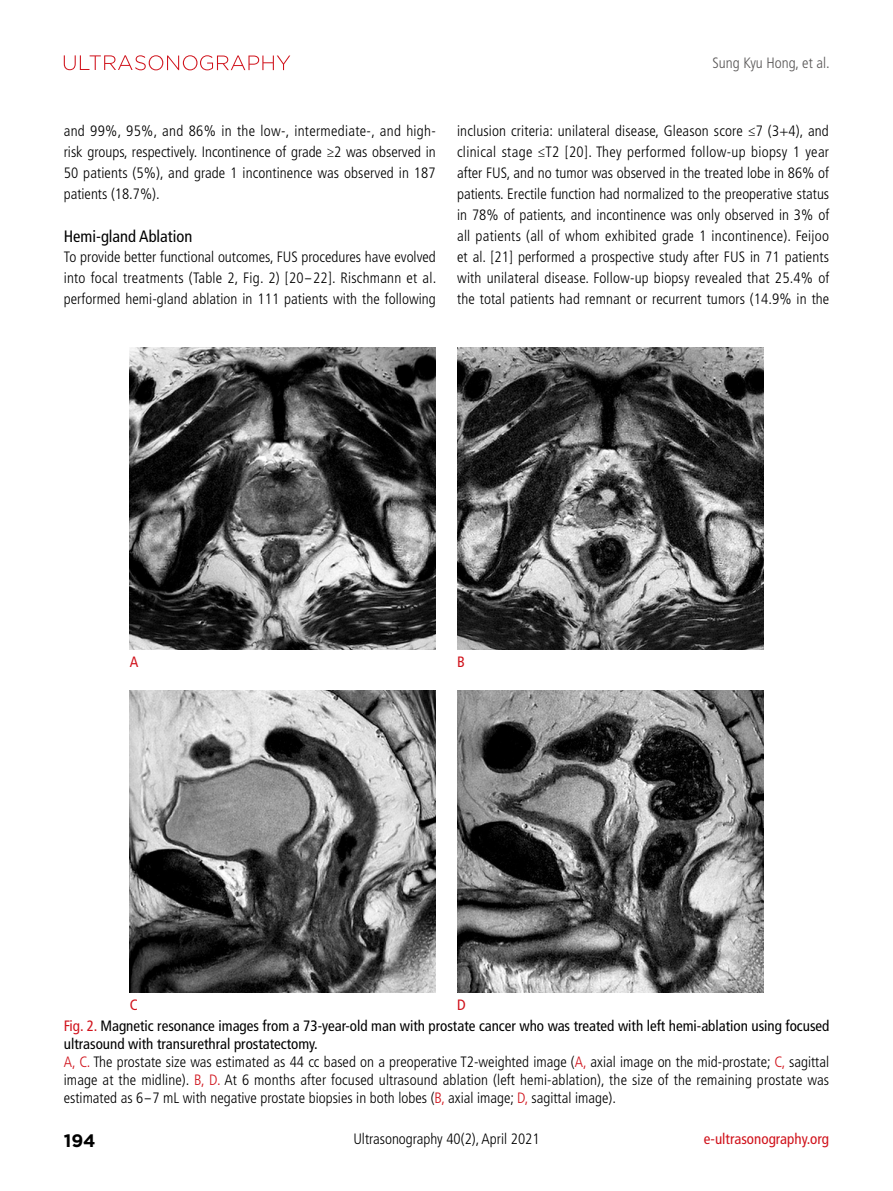
<style>
.page{position:relative;width:893px;height:1191px;background:#fff}
.page>*{position:absolute;margin:0;border:0;box-sizing:border-box;transform-origin:0 0}
.t1{font:700 18px "Gotham";color:#000}
.t2{font:condensed 16.5px "Frutiger LT Std";color:#000}
.t3{font:300 condensed 15px/21px "Frutiger LT Std";letter-spacing:.005em;color:#000;text-align:justify}
.t4{font:condensed 15px "Frutiger LT Std";color:#d0121b}
.t5{font:300 condensed 15px "Frutiger LT Std";color:#595757}
.s1{font-weight:400;color:#d0121b}
.s2{font-weight:400}
.s3{color:#d0121b}
</style>
<div class="page">
<svg style="left:64px;top:55px;width:226px;height:15px"></svg>
<img style="left:130px;top:347px;width:306px;height:302px">
<img style="left:457px;top:347px;width:306px;height:302px">
<img style="left:130px;top:690px;width:306px;height:302px">
<img style="left:457px;top:690px;width:306px;height:302px">
<p class="t3" style="left:64px;top:120px;width:374px">and 99%, 95%, and 86% in the low-, intermediate-, and high&shy;risk groups, respectively. Incontinence of grade ≥2 was observed in 50 patients (5%), and grade 1 incontinence was observed in 187 patients (18.7%).</p>
<p class="t2" style="left:64px;top:227px;width:130px">Hemi-gland Ablation</p>
<p class="t3" style="left:64px;top:246px;width:374px">To provide better functional outcomes, FUS procedures have evolved into focal treatments (Table 2, Fig. 2) [20-22]. Rischmann et al. performed hemi-gland ablation in 111 patients with the following</p>
<p class="t5" style="left:713px;top:54px;width:119px">Sung Kyu Hong, et al.</p>
<p class="t3" style="left:457px;top:120px;width:374px">inclusion criteria: unilateral disease, Gleason score ≤7 (3+4), and clinical stage ≤T2 [20]. They performed follow-up biopsy 1 year after FUS, and no tumor was observed in the treated lobe in 86% of patients. Erectile function had normalized to the preoperative status in 78% of patients, and incontinence was only observed in 3% of all patients (all of whom exhibited grade 1 incontinence). Feijoo et al. [21] performed a prospective study after FUS in 71 patients with unilateral disease. Follow-up biopsy revealed that 25.4% of the total patients had remnant or recurrent tumors (14.9% in the</p>
<p class="t4" style="left:130px;top:652px;width:10px">A</p>
<p class="t4" style="left:457px;top:652px;width:9px">B</p>
<p class="t4" style="left:130px;top:996px;width:10px">C</p>
<p class="t4" style="left:457px;top:996px;width:10px">D</p>
<p class="t3" style="left:64px;top:1017px;width:767px;line-height:18px;text-align:left"><span class="s1">Fig. 2.</span> <span class="s2">Magnetic resonance images from a 73-year-old man with prostate cancer who was treated with left hemi-ablation using focused ultrasound with transurethral prostatectomy.<br></span><span class="s3">A, C.</span> The prostate size was estimated as 44 cc based on a preoperative T2-weighted image (<span class="s3">A,</span> axial image on the mid-prostate; <span class="s3">C,</span> sagittal image at the midline). <span class="s3">B, D.</span> At 6 months after focused ultrasound ablation (left hemi-ablation), the size of the remaining prostate was estimated as 6-7 mL with negative prostate biopsies in both lobes (<span class="s3">B,</span> axial image; <span class="s3">D,</span> sagittal image).</p>
<p class="t1" style="left:64px;top:1130px;width:33px">194</p>
<p class="t3" style="left:353px;top:1128px;width:188px">Ultrasonography 40(2), April 2021</p>
<p class="t4" style="left:704px;top:1130px;width:127px">e-ultrasonography.org</p>
</div>
